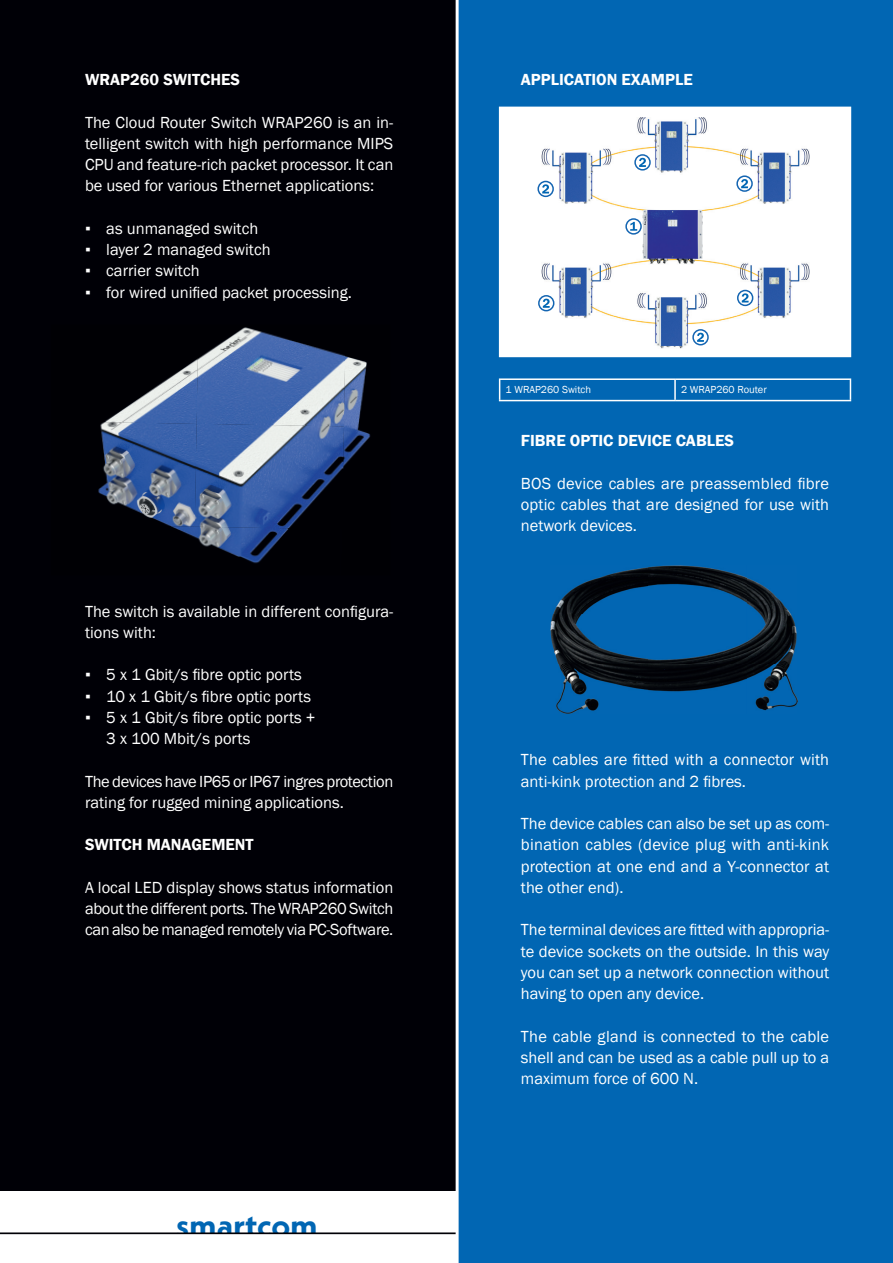
<style>
.page{position:relative;width:893px;height:1263px;background:#fff}
.page>*{position:absolute;margin:0;border:0;box-sizing:border-box;transform-origin:0 0}
.t1{font:700 33.75px "Neue Kabel";color:#0166b3}
.t2{font:16.5px/21.3px "Franklin Gothic";color:#fff;text-align:justify}
.t3{font:16.5px/21.3px "Franklin Gothic";letter-spacing:-.02em;color:#fff}
.t4{font:600 16.5px "Franklin Gothic";color:#fff}
.t5{font:10.5px "Franklin Gothic";color:#fff}
</style>
<div class="page">
<hr style="left:0;top:1232px;width:547px;height:2px;background:#000006">
<div style="left:0;top:0;width:457px;height:1191px;background:#000006"></div>
<div style="left:457px;top:0;width:436px;height:1263px;background:#0166b3"></div>
<hr style="left:456px;top:0;width:3px;height:1263px;background:#fff">
<img style="left:105px;top:360px;width:91px;height:61px">
<img style="left:196px;top:327px;width:145px;height:97px">
<img style="left:341px;top:354px;width:30px;height:112px">
<img style="left:98px;top:421px;width:99px;height:103px">
<img style="left:195px;top:424px;width:149px;height:100px">
<img style="left:165px;top:524px;width:128px;height:40px">
<div style="left:500px;top:108px;width:350px;height:248px;background:#fff"></div>
<img style="left:538px;top:118px;width:272px;height:231px">
<div style="left:499px;top:107px;width:352px;height:250px;border:3px solid #fff"></div>
<hr style="left:499px;top:378px;width:176px;height:2px;background:#fff">
<svg style="left:499px;top:380px;width:1px;height:20px"></svg>
<hr style="left:675px;top:378px;width:176px;height:2px;background:#fff">
<hr style="left:674px;top:380px;width:2px;height:20px;background:#fff">
<svg style="left:850px;top:380px;width:1px;height:20px"></svg>
<hr style="left:499px;top:400px;width:176px;height:1px;background:#fff">
<hr style="left:675px;top:400px;width:176px;height:1px;background:#fff">
<img style="left:550px;top:566px;width:247px;height:147px">
<div style="left:625px;top:218px;width:17px;height:17px;border:2px solid #1465b2;border-radius:50%"></div>
<svg style="left:630px;top:222px;width:7px;height:9px"></svg>
<svg style="left:542px;top:184px;width:7px;height:9px"></svg>
<div style="left:537px;top:181px;width:17px;height:16px;border:2px solid #1465b2;border-radius:50%"></div>
<svg style="left:639px;top:158px;width:7px;height:9px"></svg>
<div style="left:634px;top:154px;width:17px;height:17px;border:2px solid #1465b2;border-radius:50%"></div>
<svg style="left:741px;top:179px;width:7px;height:9px"></svg>
<div style="left:736px;top:175px;width:17px;height:17px;border:2px solid #1465b2;border-radius:50%"></div>
<svg style="left:543px;top:299px;width:7px;height:9px"></svg>
<div style="left:538px;top:295px;width:16px;height:16px;border:2px solid #1465b2;border-radius:50%"></div>
<svg style="left:697px;top:333px;width:7px;height:9px"></svg>
<div style="left:692px;top:329px;width:17px;height:16px;border:2px solid #1465b2;border-radius:50%"></div>
<svg style="left:742px;top:293px;width:7px;height:9px"></svg>
<div style="left:737px;top:290px;width:16px;height:16px;border:2px solid #1465b2;border-radius:50%"></div>
<p class="t4" style="left:85px;top:69px;width:156px">WRAP260 SWITCHES</p>
<p class="t2" style="left:85px;top:112px;width:310px">The Cloud Router Switch WRAP260 is an in&shy;telligent switch with high performance MIPS CPU and feature-rich packet processor. It can be used for various Ethernet applications:</p>
<p class="t2" style="left:85px;top:218px;width:175px">▪ as unmanaged switch</p>
<p class="t2" style="left:85px;top:239px;width:187px">▪ layer 2 managed switch</p>
<p class="t2" style="left:85px;top:261px;width:116px">▪ carrier switch</p>
<p class="t2" style="left:85px;top:282px;width:268px">▪ for wired unified packet processing.</p>
<p class="t2" style="left:85px;top:601px;width:310px">The switch is available in different configura&shy;tions with:</p>
<p class="t2" style="left:85px;top:664px;width:218px">▪ 5 x 1 Gbit/s fibre optic ports</p>
<p class="t2" style="left:85px;top:686px;width:227px">▪ 10 x 1 Gbit/s fibre optic ports</p>
<p class="t2" style="left:106px;top:707px;width:211px;text-indent:-21px">▪ 5 x 1 Gbit/s fibre optic ports +<br>3 x 100 Mbit/s ports</p>
<p class="t3" style="left:85px;top:771px;width:310px">The devices have IP65 or IP67 ingres protection rating for rugged mining applications.</p>
<p class="t4" style="left:85px;top:835px;width:170px">SWITCH MANAGEMENT</p>
<p class="t2" style="left:85px;top:877px;width:310px">A local LED display shows status information about the different ports. The WRAP260 Switch can also be managed remotely via PC-Software.</p>
<h1 class="t1" style="left:176px;top:1203px;width:143px">smartcom</h1>
<p class="t4" style="left:521px;top:69px;width:173px">APPLICATION EXAMPLE</p>
<p class="t5" style="left:506px;top:383px;width:87px">1 WRAP260 Switch</p>
<p class="t5" style="left:681px;top:383px;width:87px">2 WRAP260 Router</p>
<p class="t4" style="left:521px;top:431px;width:215px">FIBRE OPTIC DEVICE CABLES</p>
<p class="t2" style="left:521px;top:473px;width:310px">BOS device cables are preassembled fibre optic cables that are designed for use with network devices.</p>
<p class="t2" style="left:521px;top:749px;width:310px">The cables are fitted with a connector with anti-kink protection and 2 fibres.</p>
<p class="t2" style="left:521px;top:813px;width:310px">The device cables can also be set up as com&shy;bination cables (device plug with anti-kink protection at one end and a Y-connector at the other end).</p>
<p class="t2" style="left:521px;top:919px;width:310px">The terminal devices are fitted with appropria&shy;te device sockets on the outside. In this way you can set up a network connection without having to open any device.</p>
<p class="t2" style="left:521px;top:1026px;width:310px">The cable gland is connected to the cable shell and can be used as a cable pull up to a maximum force of 600 N.</p>
</div>
